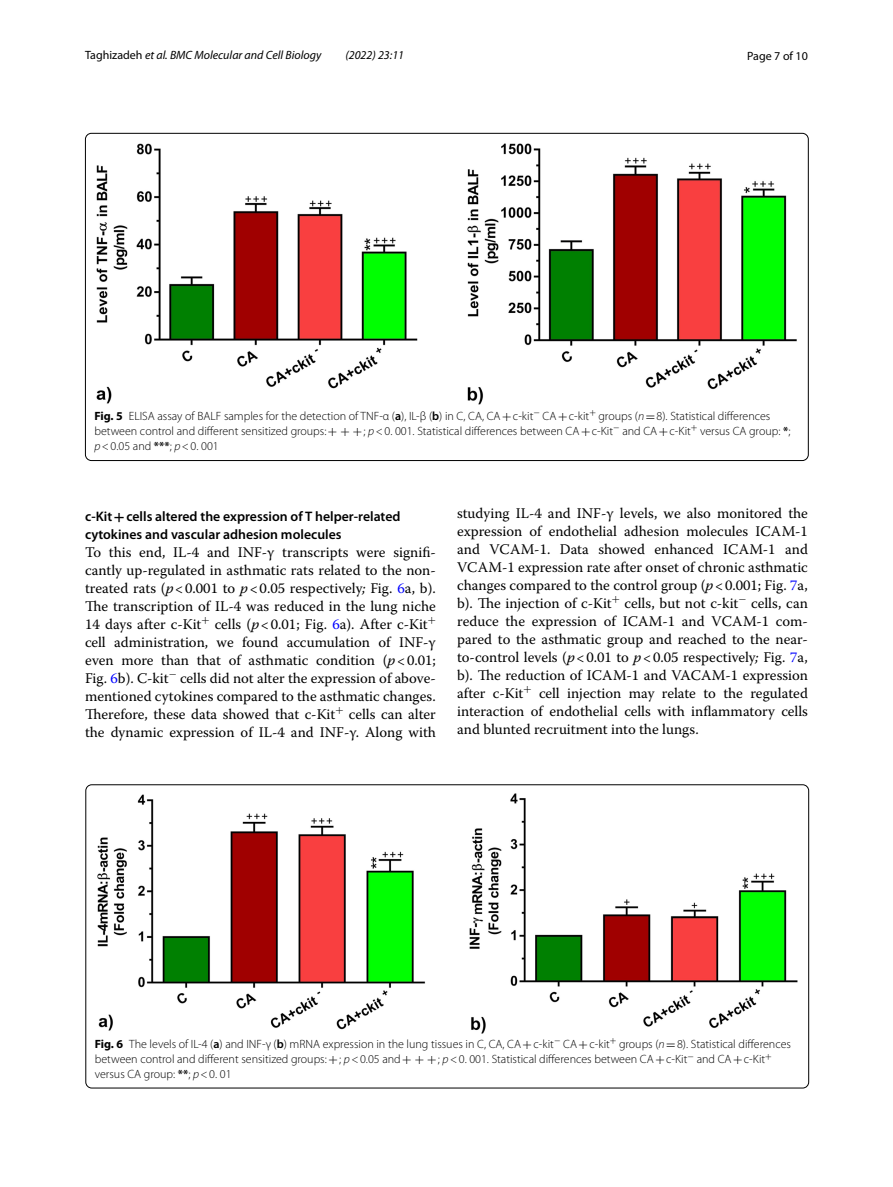
<style>
.page{position:relative;width:893px;height:1187px;background:#fff}
.page>*{position:absolute;margin:0;border:0;box-sizing:border-box;transform-origin:0 0}
.t1{font:14.7px/18px "Warnock Pro";color:#000;text-align:justify}
.t2{font:600 13.8px/18px "Myriad Pro";color:#000}
.t3{font:300 12px/15px "Myriad Pro";color:#000}
.t4{font:italic 12px "Myriad Pro";color:#000}
.t5{font:12px "Myriad Pro";color:#000}
.s1{font-style:normal}
.s2{font-weight:700}
.s3{font-weight:600}
.s4{font-family:"MTSY";font-weight:400}
.s5{font-style:italic}
.s6{font-family:"SPSMTSYB Bold";font-weight:400}
.s7{color:#00f}
</style>
<div class="page">
<img style="left:97px;top:143px;width:700px;height:262px">
<img style="left:97px;top:793px;width:700px;height:240px">
<p class="t4" style="left:85px;top:48px;width:238px"><span class="s1">Taghizadeh</span> et al. BMC Molecular and Cell Biology</p>
<p class="t4" style="left:345px;top:48px;width:60px">(2022) 23:11</p>
<p class="t5" style="left:747px;top:48px;width:62px">Page 7 of 10</p>
<p class="t3" style="left:94px;top:409px;width:698px"><span class="s2">Fig. 5</span> ELISA assay of BALF samples for the detection of TNF-α (<span class="s3">a</span>), IL-β (<span class="s3">b</span>) in C, CA, CA<span class="s4">+</span>c-kit<sup>−</sup> CA<span class="s4">+</span>c-kit<sup>+</sup> groups (<span class="s5">n</span><span class="s4">=</span>8). Statistical differences between control and different sensitized groups:<span class="s4">+ + +</span>; <span class="s5">p</span>&lt;0. 001. Statistical differences between CA<span class="s4">+</span>c-Kit<sup>−</sup> and CA<span class="s4">+</span>c-Kit<sup>+</sup> versus CA group: <span class="s3">*</span>; <span class="s5">p</span>&lt;0.05 and <span class="s3">***</span>; <span class="s5">p</span>&lt;0. 001</p>
<p class="t2" style="left:85px;top:506px;width:317px">c‑Kit<span class="s6">+</span>cells altered the expression of T helper‑related cytokines and vascular adhesion molecules</p>
<p class="t1" style="left:85px;top:542px;width:352px">To this end, IL-4 and INF-γ transcripts were signifi&shy;cantly up-regulated in asthmatic rats related to the non&shy;treated rats (<span class="s5">p</span>&lt;0.001 to <span class="s5">p</span>&lt;0.05 respectively<span class="s5">;</span> Fig. <span class="s7">6</span>a, b).<br>The transcription of IL-4 was reduced in the lung niche 14 days after c-Kit<sup>+</sup> cells (<span class="s5">p</span>&lt;0.01; Fig. <span class="s7">6</span>a). After c-Kit<sup>+ </sup>cell administration, we found accumulation of INF-γ even more than that of asthmatic condition (<span class="s5">p</span>&lt;0.01; Fig. <span class="s7">6</span>b). C-kit<sup>−</sup> cells did not alter the expression of above&shy;mentioned cytokines compared to the asthmatic changes.<br>Therefore, these data showed that c-Kit<sup>+</sup> cells can alter the dynamic expression of IL-4 and INF-γ. Along with</p>
<p class="t1" style="left:457px;top:504px;width:352px">studying IL-4 and INF-γ levels, we also monitored the expression of endothelial adhesion molecules ICAM-1 and VCAM-1. Data showed enhanced ICAM-1 and VCAM-1 expression rate after onset of chronic asthmatic changes compared to the control group (<span class="s5">p</span>&lt;0.001; Fig. <span class="s7">7</span>a, b). The injection of c-Kit<sup>+</sup> cells, but not c-kit<sup>−</sup> cells, can reduce the expression of ICAM-1 and VCAM-1 com&shy;pared to the asthmatic group and reached to the near&shy;to-control levels (<span class="s5">p</span>&lt;0.01 to <span class="s5">p</span>&lt;0.05 respectively<span class="s5">;</span> Fig. <span class="s7">7</span>a, b). The reduction of ICAM-1 and VACAM-1 expression after c-Kit<sup>+</sup> cell injection may relate to the regulated interaction of endothelial cells with inflammatory cells and blunted recruitment into the lungs.</p>
<p class="t3" style="left:95px;top:1036px;width:698px"><span class="s2">Fig. 6</span> The levels of IL-4 (<span class="s3">a</span>) and INF-γ (<span class="s3">b</span>) mRNA expression in the lung tissues in C, CA, CA<span class="s4">+</span>c-kit<sup>−</sup> CA<span class="s4">+</span>c-kit<sup>+</sup> groups (<span class="s5">n</span><span class="s4">=</span>8). Statistical differences between control and different sensitized groups:<span class="s4">+</span>; <span class="s5">p</span>&lt;0.05 and<span class="s4">+ + +</span>; <span class="s5">p</span>&lt;0. 001. Statistical differences between CA<span class="s4">+</span>c-Kit<sup>−</sup> and CA<span class="s4">+</span>c-Kit<sup>+ </sup>versus CA group: <span class="s3">**</span>; <span class="s5">p</span>&lt;0. 01</p>
</div>
